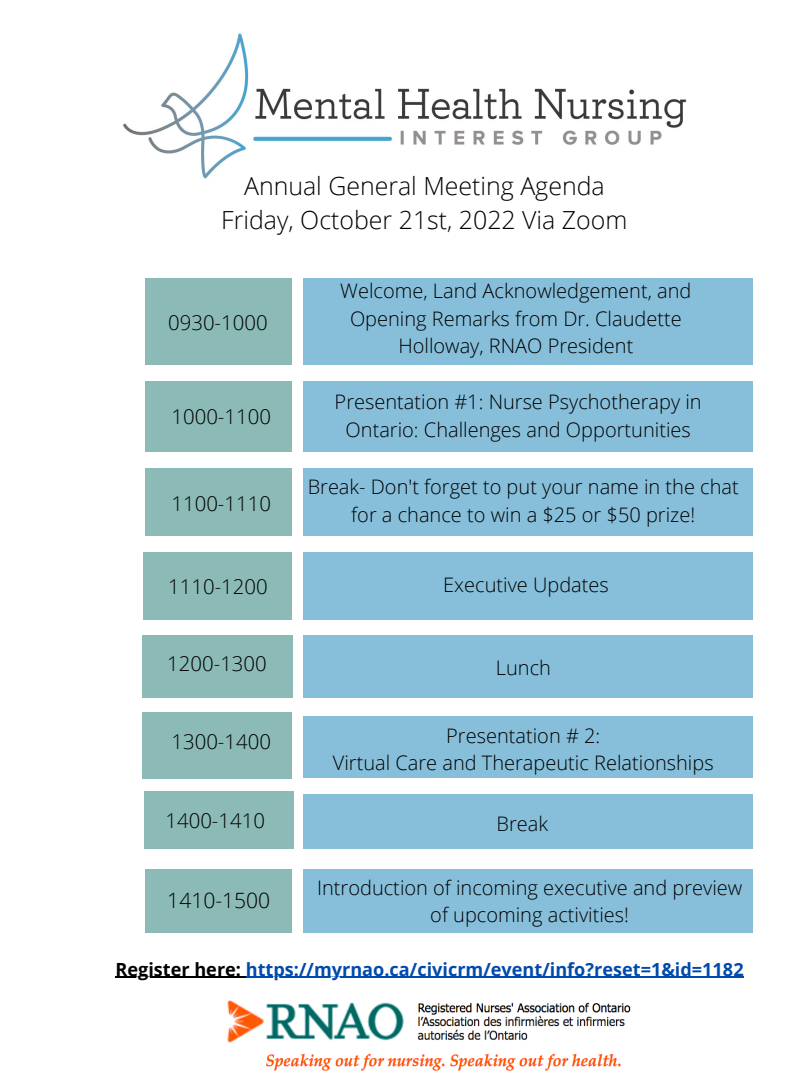
<style>
.page{position:relative;width:810px;height:1080px;background:#fff}
.page>*{position:absolute;margin:0;border:0;box-sizing:border-box;transform-origin:0 0}
.t1{font:300 24.94px/34.3px "Open Sans";color:#000;text-align:center}
.t2{font:300 21.06px "Open Sans";color:#000}
.t3{font:300 20.38px "Open Sans";color:#000}
.t4{font:300 20.31px "Open Sans";color:#000}
.t5{font:300 20px/27.6px "Open Sans";color:#000;text-align:center}
.t6{font:700 18.12px "Open Sans";color:#004aad}
.s1{color:#000}
</style>
<div class="page">
<img style="left:123px;top:33px;width:564px;height:146px">
<div style="left:145px;top:278px;width:147px;height:87px;background:#8bbab7"></div>
<div style="left:303px;top:278px;width:449px;height:87px;background:#87bfdb"></div>
<div style="left:144px;top:792px;width:150px;height:57px;background:#8bbab7"></div>
<div style="left:303px;top:382px;width:449px;height:70px;background:#87bfdb"></div>
<div style="left:303px;top:468px;width:449px;height:67px;background:#87bfdb"></div>
<div style="left:303px;top:716px;width:449px;height:62px;background:#87bfdb"></div>
<div style="left:303px;top:552px;width:449px;height:67px;background:#87bfdb"></div>
<div style="left:145px;top:382px;width:147px;height:70px;background:#8bbab7"></div>
<div style="left:145px;top:468px;width:147px;height:67px;background:#8bbab7"></div>
<div style="left:143px;top:552px;width:149px;height:68px;background:#8bbab7"></div>
<div style="left:303px;top:635px;width:449px;height:63px;background:#87bfdb"></div>
<div style="left:303px;top:869px;width:449px;height:64px;background:#87bfdb"></div>
<div style="left:303px;top:794px;width:449px;height:55px;background:#87bfdb"></div>
<div style="left:142px;top:635px;width:151px;height:63px;background:#8bbab7"></div>
<div style="left:143px;top:712px;width:149px;height:66px;background:#8bbab7"></div>
<div style="left:145px;top:869px;width:147px;height:64px;background:#8bbab7"></div>
<img style="left:227px;top:1000px;width:404px;height:71px">
<hr style="left:115px;top:977px;width:131px;height:1px;background:#000">
<hr style="left:246px;top:977px;width:498px;height:1px;background:#004aad">
<p class="t1" style="left:221px;top:168px;width:408px">Annual General Meeting Agenda<br>Friday, October 21st, 2022 Via Zoom</p>
<p class="t4" style="left:168px;top:309px;width:101px">0930-1000</p>
<p class="t3" style="left:171px;top:402px;width:101px">1000-1100</p>
<p class="t3" style="left:171px;top:489px;width:101px">1100-1110</p>
<p class="t3" style="left:168px;top:573px;width:101px">1110-1200</p>
<p class="t3" style="left:167px;top:649px;width:101px">1200-1300</p>
<p class="t3" style="left:171px;top:727px;width:101px">1300-1400</p>
<p class="t3" style="left:165px;top:806px;width:101px">1400-1410</p>
<p class="t2" style="left:167px;top:886px;width:104px">1410-1500</p>
<p class="t5" style="left:340px;top:276px;width:353px">Welcome, Land Acknowledgement, and<br>Opening Remarks from Dr. Claudette<br>Holloway, RNAO President</p>
<p class="t5" style="left:335px;top:388px;width:369px">Presentation #1: Nurse Psychotherapy in<br>Ontario: Challenges and Opportunities</p>
<p class="t5" style="left:308px;top:473px;width:433px">Break- Don't forget to put your name in the chat for a chance to win a $25 or $50 prize!</p>
<p class="t5" style="left:443px;top:570px;width:167px">Executive Updates</p>
<p class="t5" style="left:496px;top:654px;width:57px">Lunch</p>
<p class="t5" style="left:333px;top:721px;width:382px">Presentation # 2:<br>Virtual Care and Therapeutic Relationships</p>
<p class="t5" style="left:497px;top:809px;width:53px">Break</p>
<p class="t5" style="left:317px;top:873px;width:427px">Introduction of incoming executive and preview of upcoming activities!</p>
<p class="t6" style="left:115px;top:956px;width:630px"><span class="s1">Register here:</span> https://myrnao.ca/civicrm/event/info?reset=1&amp;id=1182</p>
</div>
